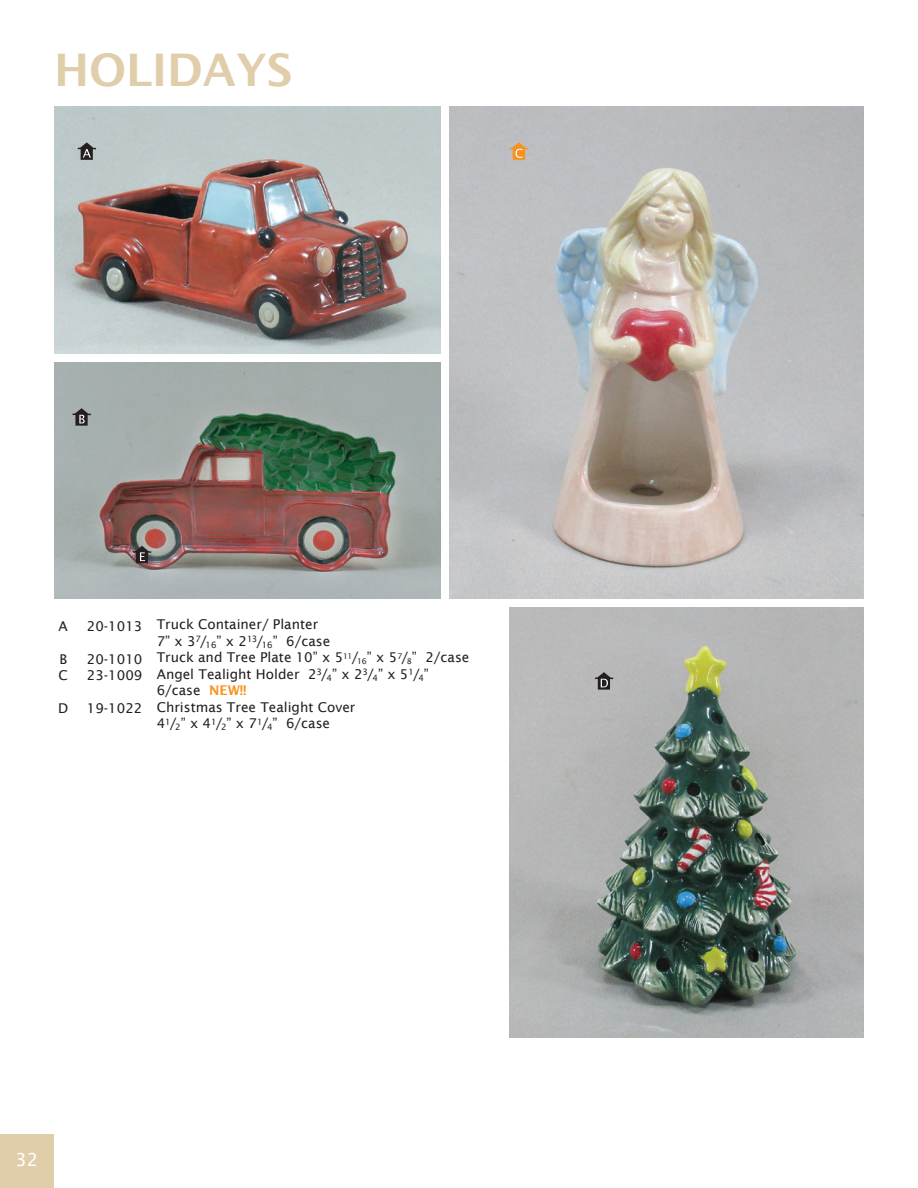
<style>
.page{position:relative;width:918px;height:1188px;background:#fff}
.page>*{position:absolute;margin:0;border:0;box-sizing:border-box;transform-origin:0 0}
.t1{font:600 45px "Lucida Sans";color:#e0cdaa}
.t2{font:18px "Lucida Sans";color:#fff}
.t3{font:13.5px/16.5px "Lucida Sans";color:#231f20}
.s1{font-weight:600;color:#f7931d}
</style>
<div class="page">
<div style="left:0;top:1134px;width:54px;height:54px;background:#e0cdaa"></div>
<img style="left:510px;top:607px;width:354px;height:430px">
<img style="left:54px;top:362px;width:386px;height:237px">
<img style="left:449px;top:106px;width:415px;height:493px">
<img style="left:54px;top:106px;width:386px;height:247px">
<svg style="left:78px;top:142px;width:18px;height:18px"></svg>
<svg style="left:72px;top:408px;width:19px;height:18px"></svg>
<svg style="left:510px;top:142px;width:18px;height:18px"></svg>
<svg style="left:133px;top:546px;width:18px;height:17px"></svg>
<svg style="left:595px;top:672px;width:18px;height:18px"></svg>
<h1 class="t1" style="left:54px;top:44px;width:240px">HOLIDAYS</h1>
<p class="t3" style="left:59px;top:618px;width:11px">A</p>
<p class="t3" style="left:59px;top:651px;width:11px">B<br>C</p>
<p class="t3" style="left:58px;top:700px;width:12px">D</p>
<p class="t3" style="left:87px;top:618px;width:57px">20-1013</p>
<p class="t3" style="left:87px;top:651px;width:57px">20-1010<br>23-1009</p>
<p class="t3" style="left:87px;top:700px;width:57px">19-1022</p>
<p class="t3" style="left:157px;top:616px;width:314px">Truck Container/ Planter<br>7” x 3<sup>7</sup>/<sub>16</sub>” x 2<sup>13</sup>/<sub>16</sub>” 6/case<br>Truck and Tree Plate 10” x 5<sup>11</sup>/<sub>16</sub>” x 5<sup>7</sup>/<sub>8</sub>” 2/case<br>Angel Tealight Holder 2<sup>3</sup>/<sub>4</sub>” x 2<sup>3</sup>/<sub>4</sub>” x 5<sup>1</sup>/<sub>4</sub>”<br>6/case <span class="s1">NEW!!<br></span>Christmas Tree Tealight Cover<br>4<sup>1</sup>/<sub>2</sub>” x 4<sup>1</sup>/<sub>2</sub>” x 7<sup>1</sup>/<sub>4</sub>” 6/case</p>
<h2 class="t2" style="left:16px;top:1149px;width:24px">32</h2>
</div>
